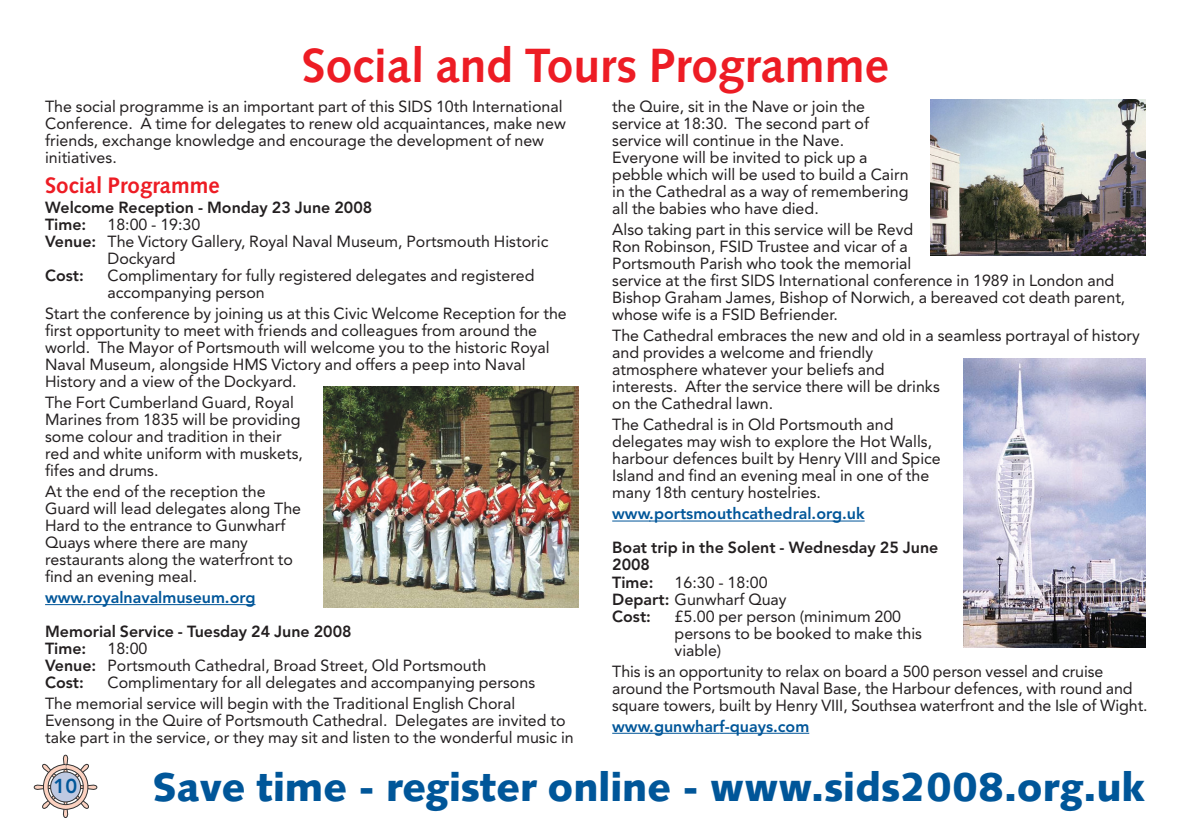
<style>
.page{position:relative;width:1191px;height:840px;background:#fff}
.page>*{position:absolute;margin:0;border:0;box-sizing:border-box;transform-origin:0 0}
.t1{font:700 48px "Syntax";color:#ed1c24}
.t2{font:900 40px "Syntax";color:#005699}
.t3{font:700 22.4px "Syntax";color:#ed1c24}
.t4{font:800 20px "Avenir";color:#005699}
.t5{font:16px/17px "Avenir";color:#231f20}
.t6{font:800 16px/17px "Avenir";color:#231f20}
.t7{font:800 16px "Avenir";color:#005699}
.s1{font-weight:800}
</style>
<div class="page">
<svg style="left:34px;top:754px;width:63px;height:63px"></svg>
<hr style="left:45px;top:604px;width:38px;height:1px;background:#005699">
<hr style="left:93px;top:604px;width:153px;height:1px;background:#005699">
<hr style="left:612px;top:520px;width:38px;height:1px;background:#005699">
<hr style="left:649px;top:520px;width:31px;height:1px;background:#005699">
<hr style="left:680px;top:520px;width:152px;height:1px;background:#005699">
<hr style="left:832px;top:520px;width:32px;height:1px;background:#005699">
<hr style="left:612px;top:732px;width:38px;height:1px;background:#005699">
<hr style="left:649px;top:732px;width:70px;height:1px;background:#005699">
<hr style="left:719px;top:732px;width:90px;height:1px;background:#005699">
<img style="left:324px;top:386px;width:254px;height:221px">
<img style="left:930px;top:100px;width:215px;height:156px">
<img style="left:963px;top:358px;width:182px;height:289px">
<h1 class="t1" style="left:302px;top:46px;width:588px">Social and Tours Programme</h1>
<p class="t5" style="left:45px;top:99px;width:522px">The social programme is an important part of this SIDS 10th International Conference. A time for delegates to renew old acquaintances, make new friends, exchange knowledge and encourage the development of new initiatives.</p>
<h3 class="t3" style="left:45px;top:176px;width:176px">Social Programme</h3>
<p class="t6" style="left:45px;top:200px;width:329px">Welcome Reception - Monday 23 June 2008<br>Time:</p>
<p class="t5" style="left:612px;top:99px;width:298px">the Quire, sit in the Nave or join the service at 18:30. The second part of service will continue in the Nave.<br>Everyone will be invited to pick up a pebble which will be used to build a Cairn in the Cathedral as a way of remembering all the babies who have died.</p>
<p class="t5" style="left:612px;top:222px;width:514px">Also taking part in this service will be Revd<br>Ron Robinson, FSID Trustee and vicar of a<br>Portsmouth Parish who took the memorial<br>service at the first SIDS International conference in 1989 in London and Bishop Graham James, Bishop of Norwich, a bereaved cot death parent, whose wife is a FSID Befriender.</p>
<p class="t5" style="left:612px;top:328px;width:529px">The Cathedral embraces the new and old in a seamless portrayal of history and provides a welcome and friendly<br>atmosphere whatever your beliefs and<br>interests. After the service there will be drinks<br>on the Cathedral lawn.</p>
<p class="t5" style="left:612px;top:417px;width:330px">The Cathedral is in Old Portsmouth and delegates may wish to explore the Hot Walls, harbour defences built by Henry VIII and Spice Island and find an evening meal in one of the many 18th century hostelries.</p>
<p class="t7" style="left:612px;top:507px;width:254px">www.portsmouthcathedral.org.uk</p>
<p class="t6" style="left:612px;top:540px;width:328px">Boat trip in the Solent - Wednesday 25 June<br>2008<br>Time:</p>
<p class="t5" style="left:107px;top:217px;width:94px">18:00 - 19:30</p>
<p class="t5" style="left:45px;top:234px;width:505px"><span class="s1">Venue:</span> The Victory Gallery, Royal Naval Museum, Portsmouth Historic</p>
<p class="t5" style="left:107px;top:251px;width:70px">Dockyard</p>
<p class="t6" style="left:45px;top:268px;width:40px">Cost:</p>
<p class="t5" style="left:107px;top:268px;width:428px">Complimentary for fully registered delegates and registered accompanying person</p>
<p class="t5" style="left:45px;top:306px;width:523px">Start the conference by joining us at this Civic Welcome Reception for the first opportunity to meet with friends and colleagues from around the world. The Mayor of Portsmouth will welcome you to the historic Royal Naval Museum, alongside HMS Victory and offers a peep into Naval History and a view of the Dockyard.</p>
<p class="t5" style="left:45px;top:395px;width:259px">The Fort Cumberland Guard, Royal<br>Marines from 1835 will be providing some colour and tradition in their red and white uniform with muskets, fifes and drums.</p>
<p class="t5" style="left:45px;top:484px;width:257px">At the end of the reception the<br>Guard will lead delegates along The<br>Hard to the entrance to Gunwharf<br>Quays where there are many restaurants along the waterfront to find an evening meal.</p>
<p class="t7" style="left:45px;top:590px;width:212px">www.royalnavalmuseum.org</p>
<p class="t6" style="left:45px;top:624px;width:308px">Memorial Service - Tuesday 24 June 2008<br>Time:</p>
<p class="t5" style="left:612px;top:574px;width:176px;text-indent:62px">16:30 - 18:00<br><span class="s1">Depart:</span> Gunwharf Quay<br><span class="s1">Cost:</span></p>
<p class="t5" style="left:674px;top:608px;width:249px">£5.00 per person (minimum 200 persons to be booked to make this viable)</p>
<p class="t5" style="left:612px;top:663px;width:537px">This is an opportunity to relax on board a 500 person vessel and cruise around the Portsmouth Naval Base, the Harbour defences, with round and square towers, built by Henry VIII, Southsea waterfront and the Isle of Wight.</p>
<p class="t7" style="left:612px;top:719px;width:198px">www.gunwharf-quays.com</p>
<p class="t5" style="left:45px;top:641px;width:443px;text-indent:62px">18:00<br><span class="s1">Venue:</span> Portsmouth Cathedral, Broad Street, Old Portsmouth<br><span class="s1">Cost:</span></p>
<p class="t5" style="left:45px;top:673px;width:491px;line-height:21px;text-indent:62px">Complimentary for all delegates and accompanying persons<br>The memorial service will begin with the Traditional English Choral</p>
<p class="t5" style="left:45px;top:713px;width:530px">Evensong in the Quire of Portsmouth Cathedral. Delegates are invited to take part in the service, or they may sit and listen to the wonderful music in</p>
<p class="t4" style="left:53px;top:777px;width:25px">10</p>
<h2 class="t2" style="left:152px;top:770px;width:994px">Save time - register online - www.sids2008.org.uk</h2>
</div>
